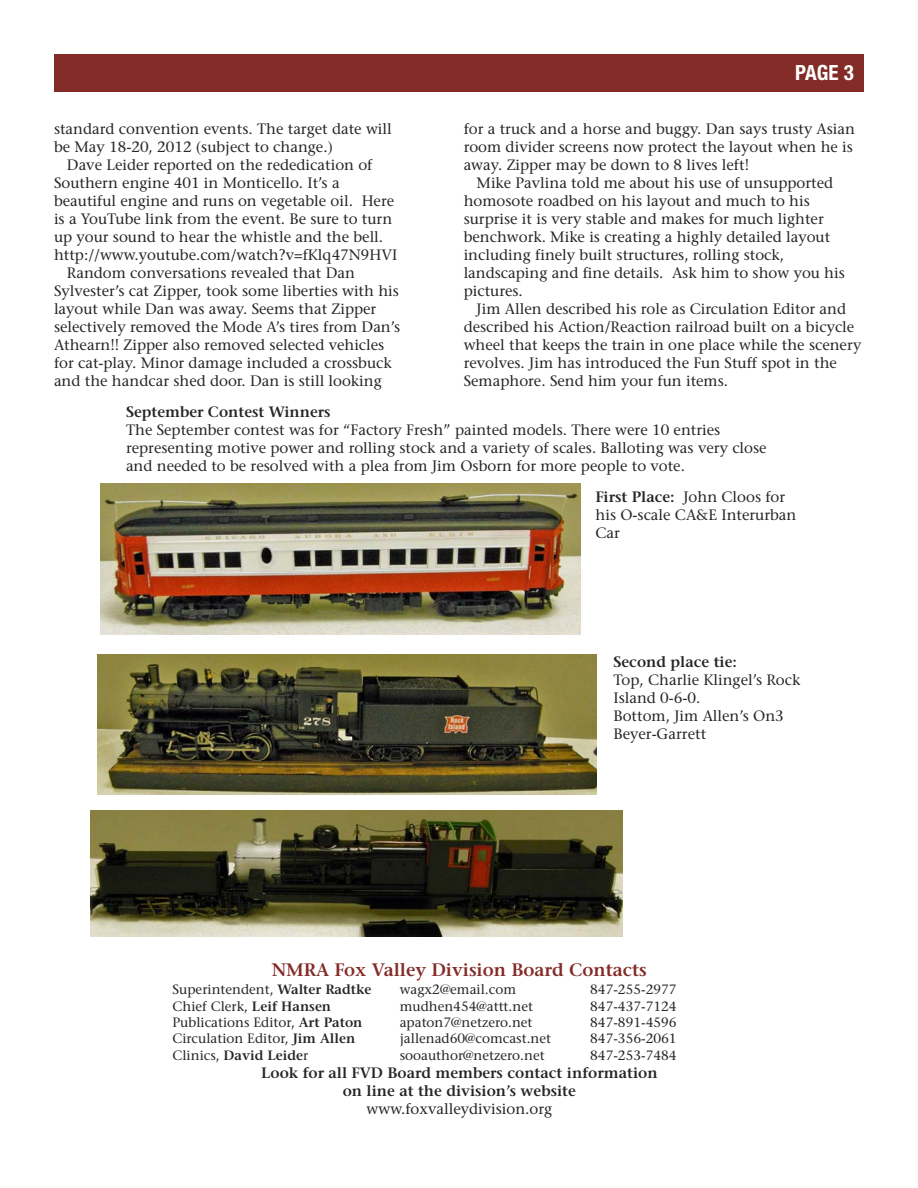
<style>
.page{position:relative;width:918px;height:1188px;background:#fff}
.page>*{position:absolute;margin:0;border:0;box-sizing:border-box;transform-origin:0 0}
.t1{font:700 condensed 21px "Helvetica Neue";color:#fff}
.t2{font:600 18px "Stone Serif";color:#832b27}
.t3{font:15px/18px "Stone Serif";color:#272627}
.t4{font:600 15px/18px "Stone Serif";color:#272627;text-align:center}
.t5{font:13.5px "Stone Serif";color:#272627}
.t6{font:600 13.5px "Stone Serif";color:#272627}
.s1{font-weight:600}
.s2{font-weight:400}
</style>
<div class="page">
<div style="left:54px;top:54px;width:810px;height:37px;background:#832b27"></div>
<img style="left:98px;top:655px;width:499px;height:140px">
<img style="left:90px;top:810px;width:532px;height:126px">
<img style="left:100px;top:484px;width:480px;height:150px">
<p class="t3" style="left:54px;top:121px;width:339px">standard convention events. The target date will be May 18-20, 2012 (subject to change.)</p>
<p class="t3" style="left:67px;top:157px;width:307px">Dave Leider reported on the rededication of</p>
<p class="t3" style="left:54px;top:175px;width:287px">Southern engine 401 in Monticello. It’s a</p>
<p class="t3" style="left:54px;top:193px;width:342px">beautiful engine and runs on vegetable oil. Here</p>
<p class="t3" style="left:54px;top:211px;width:340px">is a YouTube link from the event. Be sure to turn</p>
<p class="t3" style="left:54px;top:229px;width:331px">up your sound to hear the whistle and the bell.</p>
<p class="t3" style="left:54px;top:247px;width:345px">http://www.youtube.com/watch?v=fKlq47N9HVI</p>
<p class="t3" style="left:67px;top:265px;width:290px">Random conversations revealed that Dan</p>
<p class="t3" style="left:54px;top:283px;width:346px">Sylvester’s cat Zipper, took some liberties with his</p>
<p class="t3" style="left:54px;top:301px;width:324px">layout while Dan was away. Seems that Zipper</p>
<p class="t3" style="left:54px;top:319px;width:348px">selectively removed the Mode A’s tires from Dan’s</p>
<p class="t3" style="left:54px;top:337px;width:332px">Athearn!! Zipper also removed selected vehicles</p>
<p class="t3" style="left:54px;top:355px;width:339px">for cat-play. Minor damage included a crossbuck</p>
<p class="t3" style="left:54px;top:373px;width:329px">and the handcar shed door. Dan is still looking</p>
<h1 class="t1" style="left:795px;top:60px;width:60px">PAGE 3</h1>
<p class="t3" style="left:464px;top:121px;width:393px">for a truck and a horse and buggy. Dan says trusty Asian room divider screens now protect the layout when he is away. Zipper may be down to 8 lives left!</p>
<p class="t3" style="left:464px;top:175px;width:383px;text-indent:13px">Mike Pavlina told me about his use of unsupported homosote roadbed on his layout and much to his surprise it is very stable and makes for much lighter benchwork. Mike is creating a highly detailed layout including finely built structures, rolling stock, landscaping and fine details. Ask him to show you his pictures.</p>
<p class="t3" style="left:464px;top:301px;width:399px;text-indent:13px">Jim Allen described his role as Circulation Editor and described his Action/Reaction railroad built on a bicycle wheel that keeps the train in one place while the scenery revolves. Jim has introduced the Fun Stuff spot in the Semaphore. Send him your fun items.</p>
<p class="t4" style="left:126px;top:404px;width:206px">September Contest Winners</p>
<p class="t3" style="left:126px;top:422px;width:642px">The September contest was for “Factory Fresh” painted models. There were 10 entries representing motive power and rolling stock and a variety of scales. Balloting was very close and needed to be resolved with a plea from Jim Osborn for more people to vote.</p>
<p class="t3" style="left:596px;top:489px;width:202px"><span class="s1">First Place:</span> John Cloos for his O-scale CA&amp;E Interurban<br>Car</p>
<p class="t4" style="left:614px;top:655px;width:125px">Second place tie:</p>
<p class="t3" style="left:614px;top:673px;width:188px">Top, Charlie Klingel’s Rock<br>Island 0-6-0.<br>Bottom, Jim Allen’s On3<br>Beyer-Garrett</p>
<p class="t2" style="left:272px;top:963px;width:377px">NMRA Fox Valley Division Board Contacts</p>
<p class="t5" style="left:172px;top:985px;width:201px">Superintendent, <span class="s1">Walter Radtke</span></p>
<p class="t5" style="left:400px;top:985px;width:118px">wagx2@email.com</p>
<p class="t5" style="left:590px;top:985px;width:88px">847-255-2977</p>
<p class="t5" style="left:172px;top:1001px;width:160px">Chief Clerk, <span class="s1">Leif Hansen</span></p>
<p class="t5" style="left:400px;top:1001px;width:135px">mudhen454@attt.net</p>
<p class="t5" style="left:590px;top:1001px;width:88px">847-437-7124</p>
<p class="t5" style="left:172px;top:1017px;width:192px">Publications Editor, <span class="s1">Art Paton</span></p>
<p class="t5" style="left:400px;top:1017px;width:134px">apaton7@netzero.net</p>
<p class="t5" style="left:590px;top:1017px;width:88px">847-891-4596</p>
<p class="t5" style="left:172px;top:1033px;width:184px">Circulation Editor, <span class="s1">Jim Allen</span></p>
<p class="t5" style="left:400px;top:1033px;width:153px">jallenad60@comcast.net</p>
<p class="t5" style="left:590px;top:1033px;width:88px">847-356-2061</p>
<p class="t6" style="left:172px;top:1050px;width:137px"><span class="s2">Clinics,</span> David Leide<span class="s2">r</span></p>
<p class="t5" style="left:400px;top:1050px;width:146px">sooauthor@netzero.net</p>
<p class="t5" style="left:590px;top:1050px;width:88px">847-253-7484</p>
<p class="t4" style="left:261px;top:1066px;width:398px">Look for all FVD Board members contact information on line at the division’s website</p>
<p class="t3" style="left:367px;top:1102px;width:187px">www.foxvalleydivision.org</p>
</div>
